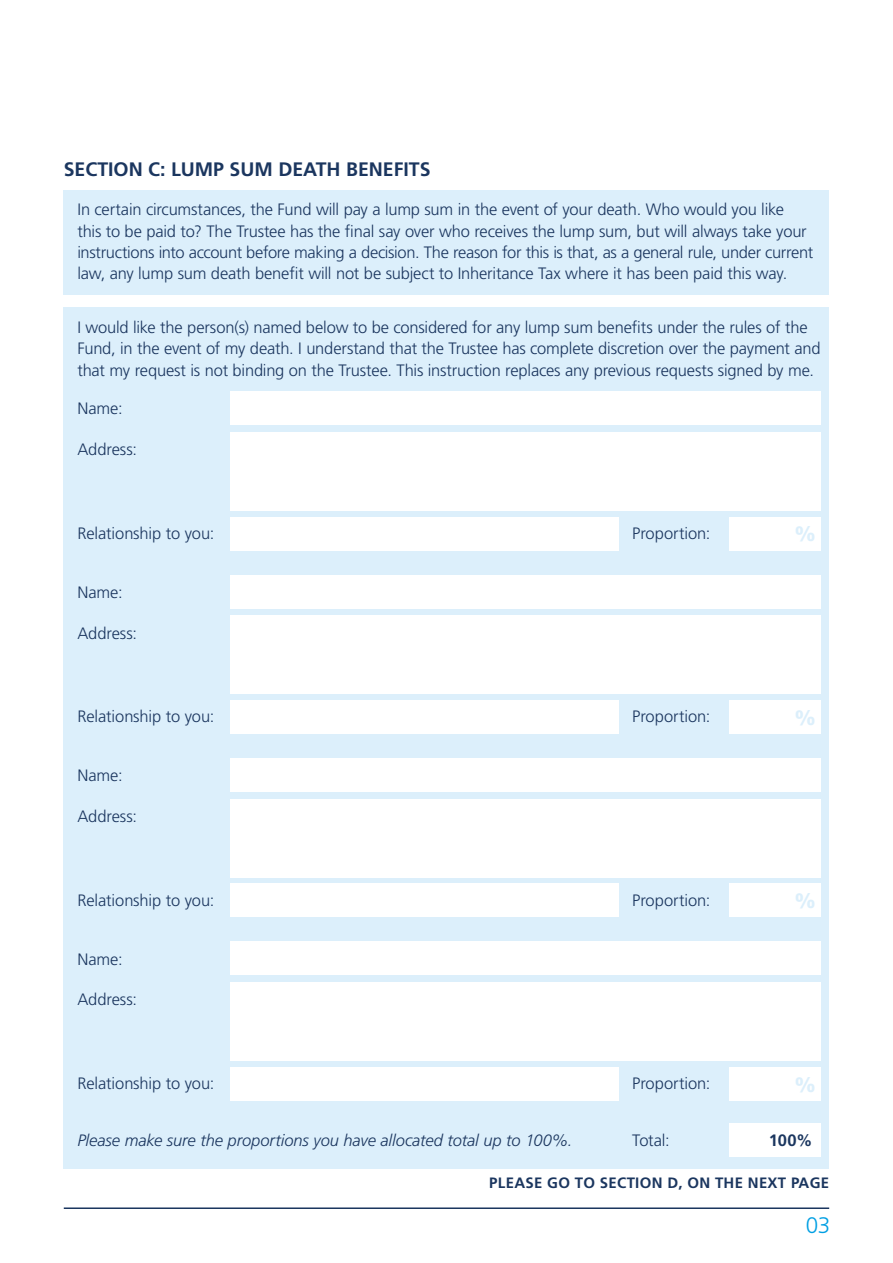
<style>
.page{position:relative;width:893px;height:1263px;background:#fff}
.page>*{position:absolute;margin:0;border:0;box-sizing:border-box;transform-origin:0 0}
.t1{font:300 22.5px "Frutiger LT Std";color:#009fe3}
.t2{font:900 20.85px "Frutiger LT Std";color:#dceffb}
.t3{font:700 19.5px "Frutiger LT Std";color:#1b365f}
.t4{font:300 16.5px/21.3px "Frutiger LT Std";letter-spacing:-.01em;color:#1b365f}
.t5{font:italic 300 16.5px "Frutiger LT Std";letter-spacing:-.005em;color:#1b365f}
.t6{font:700 16.5px "Frutiger LT Std";color:#1b365f}
.t7{font:700 15px "Frutiger LT Std";letter-spacing:.02em;color:#1b365f}
</style>
<div class="page">
<div style="left:64px;top:307px;width:765px;height:861px;background:#dceffb"></div>
<div style="left:729px;top:1123px;width:92px;height:34px;background:#fff"></div>
<hr style="left:64px;top:1207px;width:765px;height:2px;background:#1b365f">
<div style="left:64px;top:190px;width:765px;height:104px;background:#dceffb"></div>
<div style="left:231px;top:391px;width:590px;height:34px;background:#fff"></div>
<div style="left:231px;top:517px;width:388px;height:33px;background:#fff"></div>
<div style="left:729px;top:517px;width:92px;height:33px;background:#fff"></div>
<div style="left:231px;top:432px;width:590px;height:78px;background:#fff"></div>
<div style="left:231px;top:575px;width:590px;height:33px;background:#fff"></div>
<div style="left:231px;top:700px;width:388px;height:34px;background:#fff"></div>
<div style="left:729px;top:700px;width:92px;height:34px;background:#fff"></div>
<div style="left:231px;top:616px;width:590px;height:78px;background:#fff"></div>
<div style="left:231px;top:758px;width:590px;height:34px;background:#fff"></div>
<div style="left:231px;top:883px;width:388px;height:34px;background:#fff"></div>
<div style="left:729px;top:883px;width:92px;height:34px;background:#fff"></div>
<div style="left:231px;top:799px;width:590px;height:78px;background:#fff"></div>
<div style="left:231px;top:941px;width:590px;height:34px;background:#fff"></div>
<div style="left:231px;top:1067px;width:388px;height:33px;background:#fff"></div>
<div style="left:729px;top:1067px;width:92px;height:33px;background:#fff"></div>
<div style="left:231px;top:982px;width:590px;height:78px;background:#fff"></div>
<p class="t3" style="left:64px;top:158px;width:368px">SECTION C: LUMP SUM DEATH BENEFITS</p>
<p class="t4" style="left:77px;top:199px;width:737px">In certain circumstances, the Fund will pay a lump sum in the event of your death. Who would you like<br>this to be paid to? The Trustee has the final say over who receives the lump sum, but will always take your instructions into account before making a decision. The reason for this is that, as a general rule, under current law, any lump sum death benefit will not be subject to Inheritance Tax where it has been paid this way.</p>
<p class="t4" style="left:77px;top:317px;width:745px">I would like the person(s) named below to be considered for any lump sum benefits under the rules of the<br>Fund, in the event of my death. I understand that the Trustee has complete discretion over the payment and that my request is not binding on the Trustee. This instruction replaces any previous requests signed by me.</p>
<p class="t4" style="left:77px;top:398px;width:47px">Name:</p>
<p class="t4" style="left:77px;top:439px;width:61px">Address:</p>
<p class="t4" style="left:77px;top:523px;width:138px">Relationship to you:</p>
<p class="t4" style="left:632px;top:523px;width:80px">Proportion:</p>
<p class="t2" style="left:795px;top:521px;width:22px">%</p>
<p class="t4" style="left:77px;top:582px;width:47px">Name:</p>
<p class="t4" style="left:77px;top:622px;width:61px">Address:</p>
<p class="t4" style="left:77px;top:706px;width:138px">Relationship to you:</p>
<p class="t4" style="left:632px;top:706px;width:80px">Proportion:</p>
<p class="t2" style="left:795px;top:705px;width:22px">%</p>
<p class="t4" style="left:77px;top:765px;width:47px">Name:</p>
<p class="t4" style="left:77px;top:806px;width:61px">Address:</p>
<p class="t4" style="left:77px;top:889px;width:138px">Relationship to you:</p>
<p class="t4" style="left:632px;top:889px;width:80px">Proportion:</p>
<p class="t2" style="left:795px;top:888px;width:22px">%</p>
<p class="t4" style="left:77px;top:948px;width:47px">Name:</p>
<p class="t4" style="left:77px;top:989px;width:61px">Address:</p>
<p class="t4" style="left:77px;top:1073px;width:138px">Relationship to you:</p>
<p class="t4" style="left:632px;top:1073px;width:80px">Proportion:</p>
<p class="t2" style="left:795px;top:1072px;width:22px">%</p>
<p class="t5" style="left:77px;top:1131px;width:497px">Please make sure the proportions you have allocated total up to 100%.</p>
<p class="t7" style="left:489px;top:1174px;width:341px">PLEASE GO TO SECTION D, ON THE NEXT PAGE</p>
<p class="t4" style="left:632px;top:1130px;width:39px">Total:</p>
<p class="t6" style="left:769px;top:1130px;width:45px">100%</p>
<h1 class="t1" style="left:806px;top:1213px;width:26px">03</h1>
</div>
